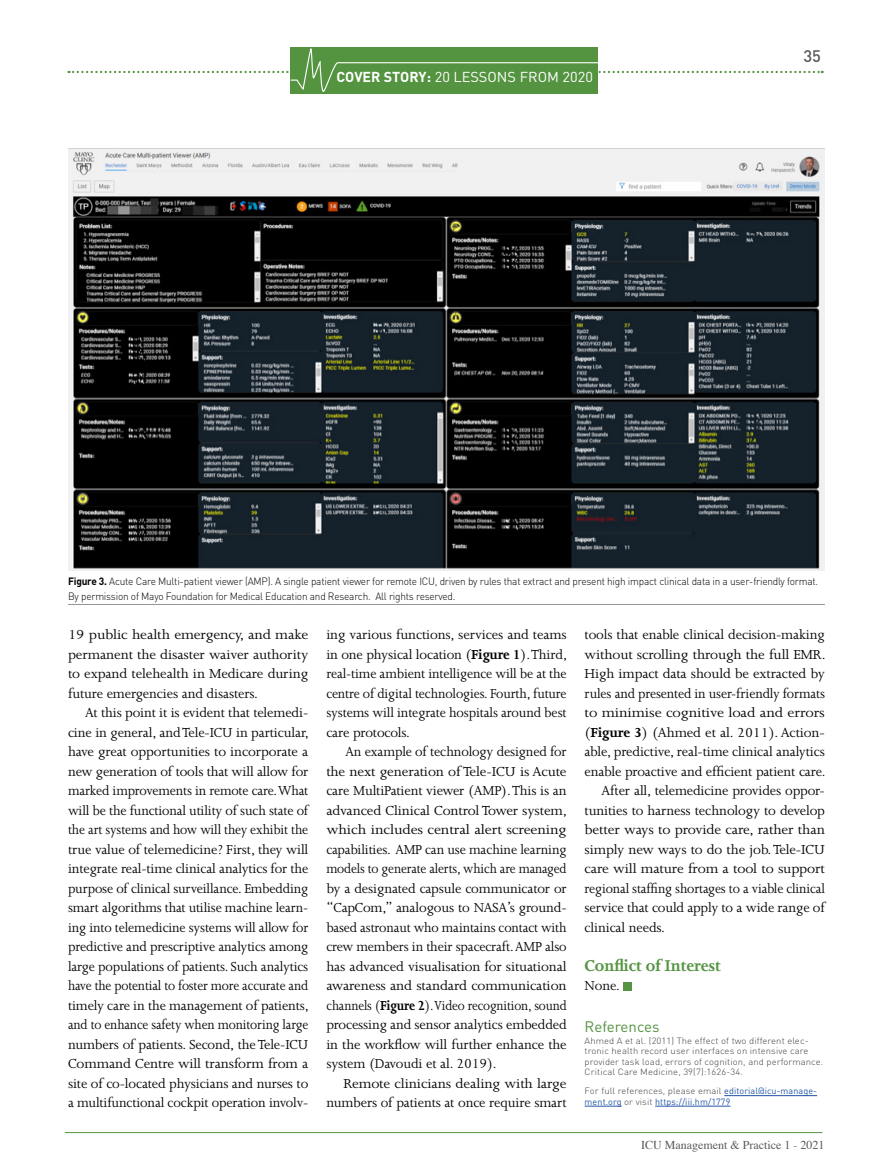
<style>
.page{position:relative;width:893px;height:1174px;background:#fff}
.page>*{position:absolute;margin:0;border:0;box-sizing:border-box;transform-origin:0 0}
.t1{font:700 18px "Joanna";letter-spacing:-.01em;color:#549442}
.t2{font:500 16.5px "DIN";color:#58595b}
.t3{font:15px/19.5px "Joanna";letter-spacing:-.01em;color:#000;text-align:justify}
.t4{font:15px/19.5px "Joanna";letter-spacing:-.01em;color:#000;text-align:justify;scale:1.08 1}
.t5{font:15px/19.5px "Joanna";letter-spacing:-.01em;color:#000;text-align:right;scale:1.06 1}
.t6{font:15px "Joanna";letter-spacing:-.01em;color:#000;scale:1.05 1}
.t7{font:15px "Joanna";letter-spacing:-.01em;color:#000;scale:.95 1}
.t8{font:15px "Joanna";letter-spacing:-.01em;color:#000;scale:.96 1}
.t9{font:15px "Joanna";letter-spacing:-.01em;color:#000;scale:1.1 1}
.t10{font:15px "DIN Pro";color:#54933f}
.t11{font:14.25px "DIN";color:#fff}
.t12{font:12px "Times";color:#58595b}
.t13{font:300 10.5px/15px "DIN Pro";letter-spacing:-.02em;color:#000;scale:.96 1}
.t14{font:300 9px/10.5px "DIN Pro";letter-spacing:.01em;color:#414042;scale:1.05 1}
.t15{font:9px/10.5px "DIN Pro";letter-spacing:.01em;color:#2255a6}
.s1{font-weight:700}
.s2{font-weight:300;color:#414042}
</style>
<div class="page">
<hr style="left:65px;top:1132px;width:757px;height:1px;background:#54933f">
<div style="left:290px;top:47px;width:308px;height:47px;background:#54933f"></div>
<svg style="left:69px;top:48px;width:754px;height:44px"></svg>
<div style="left:623px;top:981px;width:8px;height:9px;background:#549442"></div>
<img style="left:68px;top:149px;width:757px;height:421px">
<hr style="left:68px;top:604px;width:757px;height:1px;background:#939598">
<hr style="left:724px;top:1095px;width:93px;height:1px;background:#2255a6">
<hr style="left:585px;top:1105px;width:37px;height:1px;background:#2255a6">
<hr style="left:655px;top:1105px;width:75px;height:1px;background:#2255a6">
<p class="t11" style="left:336px;top:68px;width:258px"><span class="s1">COVER STORY:</span> 20 LESSONS FROM 2020</p>
<p class="t2" style="left:803px;top:46px;width:19px">35</p>
<p class="t13" style="left:68px;top:573px;width:783px"><span class="s1">Figure 3.</span> Acute Care Multi-patient viewer (AMP). A single patient viewer for remote ICU, driven by rules that extract and present high impact clinical data in a user-friendly format.<br>By permission of Mayo Foundation for Medical Education and Research. All rights reserved.</p>
<p class="t4" style="left:68px;top:625px;width:224px">19 public health emergency, and make permanent the disaster waiver authority to expand telehealth in Medicare during future emergencies and disasters.</p>
<p class="t3" style="left:68px;top:703px;width:242px;text-indent:17px">At this point it is evident that telemedi&shy;cine in general, and Tele-ICU in particular, have great opportunities to incorporate a new generation of tools that will allow for marked improvements in remote care. What will be the functional utility of such state of the art systems and how will they exhibit the true value of telemedicine? First, they will integrate real-time clinical analytics for the purpose of clinical surveillance. Embedding smart algorithms that utilise machine learn&shy;ing into telemedicine systems will allow for predictive and prescriptive analytics among large populations of patients. Such analytics have the potential to foster more accurate and timely care in the management of patients, and to enhance safety when monitoring large numbers of patients. Second, the Tele-ICU Command Centre will transform from a site of co-located physicians and nurses to a multifunctional cockpit operation involv-</p>
<p class="t3" style="left:326px;top:625px;width:242px">ing various functions, services and teams in one physical location (<span class="s1">Figure 1</span>). Third, real-time ambient intelligence will be at the centre of digital technologies. Fourth, future systems will integrate hospitals around best care protocols.</p>
<p class="t3" style="left:326px;top:742px;width:242px;text-indent:19px">An example of technology designed for the next generation of Tele-ICU is Acute care MultiPatient viewer (AMP). This is an advanced Clinical Control Tower system, which includes central alert screening capabilities. AMP can use machine learning models to generate alerts, which are managed by a designated capsule communicator or “CapCom,” analogous to NASA’s ground&shy;based astronaut who maintains contact with crew members in their spacecraft. AMP also has advanced visualisation for situational awareness and standard communication channels (<span class="s1">Figure 2</span>). Video recognition, sound processing and sensor analytics embedded in the workflow will further enhance the system (Davoudi et al. 2019).</p>
<p class="t5" style="left:326px;top:1073px;width:228px">Remote clinicians dealing with large numbers of patients at once require smart</p>
<p class="t3" style="left:585px;top:625px;width:242px">tools that enable clinical decision-making</p>
<p class="t6" style="left:585px;top:646px;width:231px">without scrolling through the full EMR.</p>
<p class="t3" style="left:585px;top:664px;width:242px">High impact data should be extracted by</p>
<p class="t8" style="left:585px;top:685px;width:252px">rules and presented in user-friendly formats</p>
<p class="t9" style="left:585px;top:704px;width:220px">to minimise cognitive load and errors</p>
<p class="t3" style="left:585px;top:722px;width:242px">(<span class="s1">Figure 3</span>) (Ahmed et al. 2011). Action-</p>
<p class="t3" style="left:585px;top:742px;width:242px">able, predictive, real-time clinical analytics</p>
<p class="t3" style="left:585px;top:761px;width:242px">enable proactive and efficient patient care.</p>
<p class="t3" style="left:602px;top:781px;width:225px">After all, telemedicine provides oppor-</p>
<p class="t3" style="left:585px;top:800px;width:242px">tunities to harness technology to develop</p>
<p class="t5" style="left:585px;top:820px;width:228px">better ways to provide care, rather than</p>
<p class="t3" style="left:585px;top:839px;width:242px">simply new ways to do the job. Tele-ICU</p>
<p class="t6" style="left:585px;top:860px;width:230px">care will mature from a tool to support</p>
<p class="t7" style="left:585px;top:880px;width:254px">regional staffing shortages to a viable clinical</p>
<p class="t3" style="left:585px;top:898px;width:242px">service that could apply to a wide range of</p>
<p class="t3" style="left:585px;top:917px;width:82px">clinical needs.</p>
<p class="t1" style="left:585px;top:955px;width:138px">Conflict of Interest</p>
<p class="t3" style="left:585px;top:976px;width:37px">None.</p>
<p class="t10" style="left:585px;top:1016px;width:76px">References</p>
<p class="t14" style="left:585px;top:1035px;width:229px">Ahmed A et al. (2011) The effect of two different elec&shy;tronic health record user interfaces on intensive care provider task load, errors of cognition, and performance.<br>Critical Care Medicine, 39(7):1626-34.</p>
<p class="t15" style="left:585px;top:1085px;width:234px"><span class="s2">For full references, please email</span> editorial@icu-manage&shy;ment.org <span class="s2">or visit</span> https://iii.hm/1779</p>
<p class="t12" style="left:641px;top:1134px;width:185px">ICU Management &amp; Practice 1 - 2021</p>
</div>
